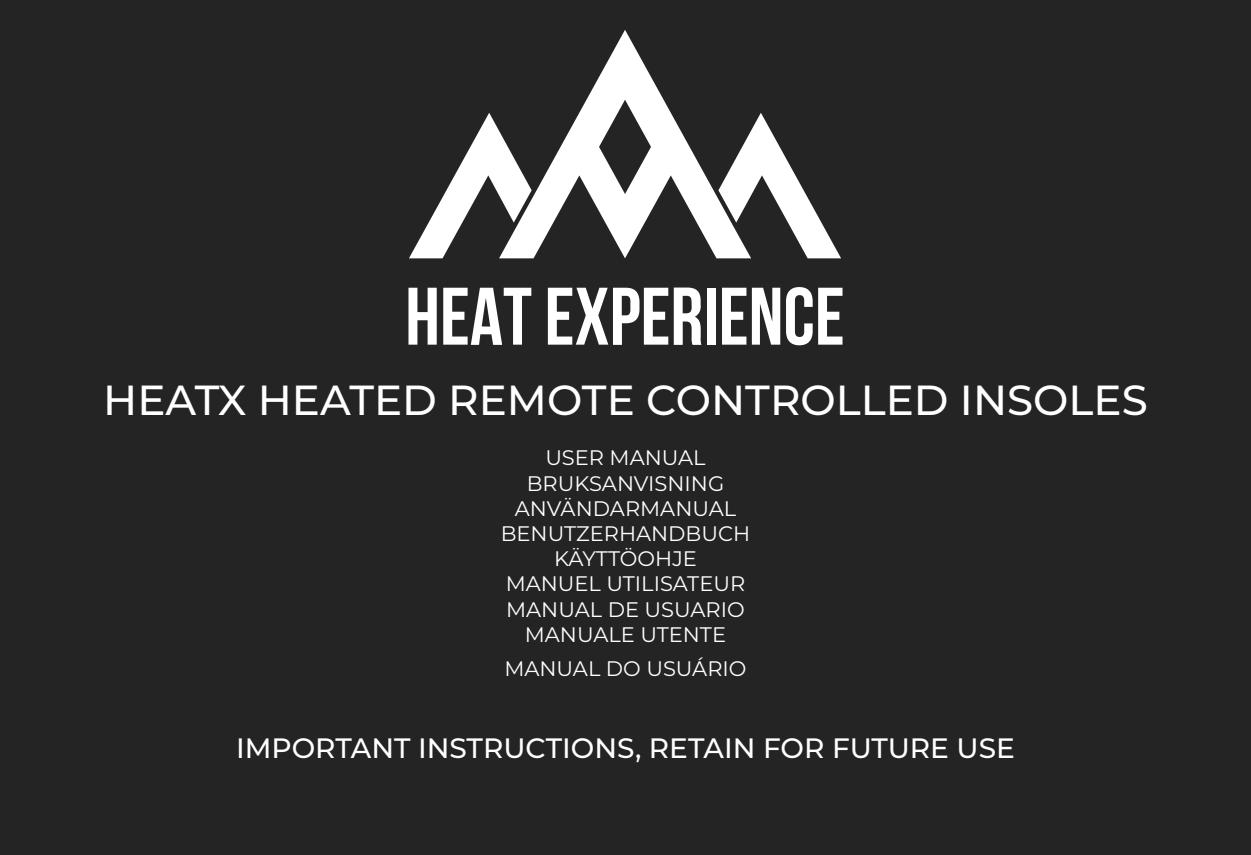
<style>
.page{position:relative;width:1251px;height:855px;background:#fff}
.page>*{position:absolute;margin:0;border:0;box-sizing:border-box;transform-origin:0 0}
.t1{font:500 42px "Montserrat";color:#fff}
.t2{font:500 28px "Montserrat";color:#fff}
.t3{font:21px/25.2px "Montserrat";color:#fff;text-align:center}
</style>
<div class="page">
<div style="left:0;top:0;width:1250px;height:854px;background:#242424"></div>
<svg style="left:751px;top:113px;width:90px;height:145px"></svg>
<svg style="left:408px;top:287px;width:28px;height:57px"></svg>
<svg style="left:409px;top:113px;width:90px;height:145px"></svg>
<svg style="left:443px;top:287px;width:88px;height:58px"></svg>
<svg style="left:547px;top:287px;width:154px;height:58px"></svg>
<div style="left:706px;top:287px;width:9px;height:57px;background:#fff"></div>
<svg style="left:499px;top:30px;width:252px;height:228px"></svg>
<svg style="left:722px;top:287px;width:90px;height:58px"></svg>
<svg style="left:818px;top:287px;width:24px;height:57px"></svg>
<h1 class="t1" style="left:103px;top:370px;width:1045px">HEATX HEATED REMOTE CONTROLLED INSOLES</h1>
<p class="t3" style="left:500px;top:444px;width:251px">USER MANUAL<br>BRUKSANVISNING<br>ANVÄNDARMANUAL<br>BENUTZERHANDBUCH<br>KÄYTTÖOHJE<br>MANUEL UTILISATEUR<br>MANUAL DE USUARIO<br>MANUALE UTENTE</p>
<p class="t3" style="left:504px;top:654px;width:243px">MANUAL DO USUÁRIO</p>
<h2 class="t2" style="left:236px;top:728px;width:780px">IMPORTANT INSTRUCTIONS, RETAIN FOR FUTURE USE</h2>
</div>
